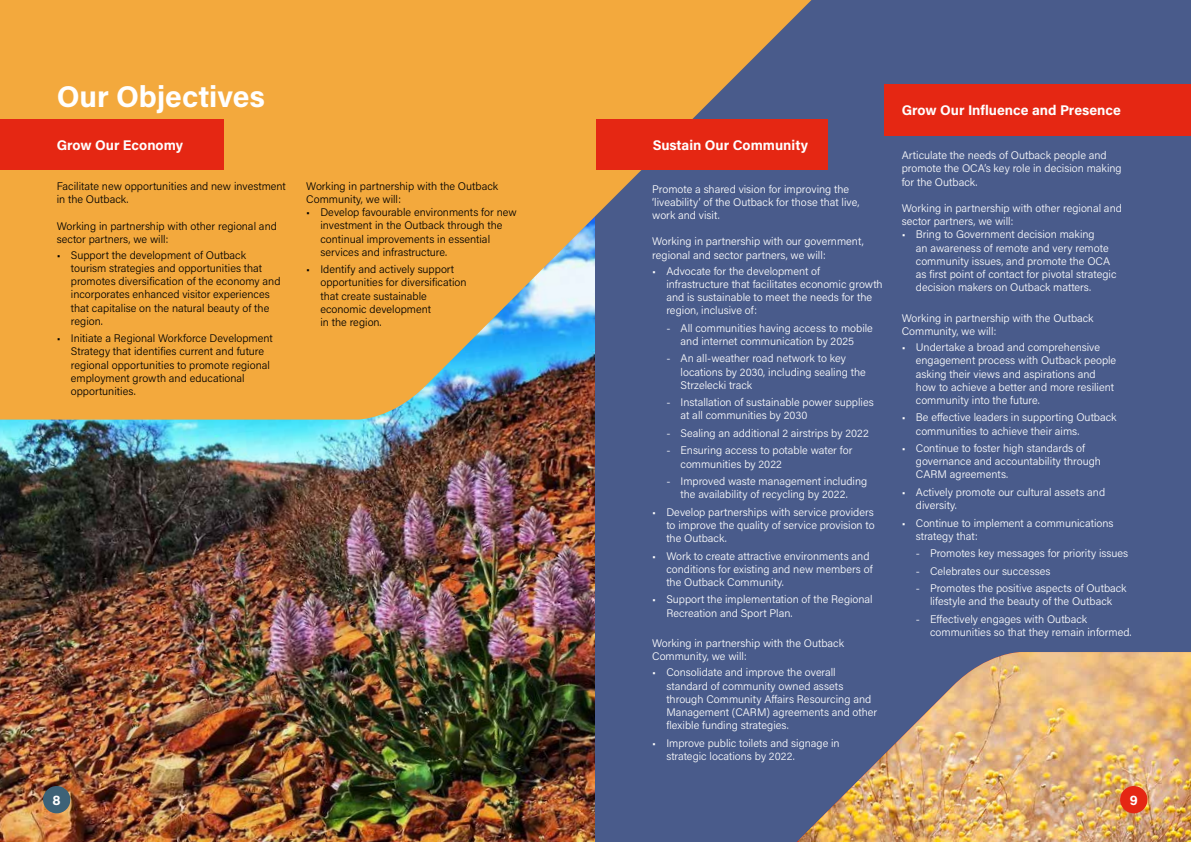
<style>
.page{position:relative;width:1191px;height:842px;background:#fff}
.page>*{position:absolute;margin:0;border:0;box-sizing:border-box;transform-origin:0 0}
.t1{font:700 30px "Acumin Pro";color:#fff}
.t2{font:700 14px "Acumin Pro";color:#fff}
.t3{font:300 11px/13.2px "Acumin Pro";color:#fff}
.t4{font:300 11px/13.2px "Acumin Pro";color:#000}
</style>
<div class="page">
<img style="left:0;top:420px;width:595px;height:422px">
<div style="left:595px;top:0;width:596px;height:842px;background:#495b8b"></div>
<svg style="left:0;top:0;width:812px;height:420px;fill:#f3a93d"></svg>
<div style="left:884px;top:85px;width:307px;height:51px;background:#e52713"></div>
<img style="left:798px;top:652px;width:393px;height:190px">
<div style="left:43px;top:786px;width:27px;height:27px;background:#3d6277;border-radius:50%"></div>
<div style="left:1120px;top:786px;width:27px;height:27px;background:#e52713;border-radius:50%"></div>
<div style="left:0;top:120px;width:223px;height:50px;background:#e52713"></div>
<div style="left:596px;top:119px;width:231px;height:51px;background:#e52713"></div>
<h1 class="t1" style="left:57px;top:75px;width:210px">Our Objectives</h1>
<p class="t2" style="left:57px;top:135px;width:128px">Grow Our Economy</p>
<p class="t2" style="left:652px;top:135px;width:157px">Sustain Our Community</p>
<p class="t4" style="left:57px;top:179px;width:231px">Facilitate new opportunities and new investment in the Outback.</p>
<p class="t4" style="left:57px;top:219px;width:222px">Working in partnership with other regional and sector partners, we will:</p>
<p class="t4" style="left:71px;top:248px;width:211px;text-indent:-14px">• Support the development of Outback tourism strategies and opportunities that promotes diversification of the economy and incorporates enhanced visitor experiences that capitalise on the natural beauty of the region.</p>
<p class="t4" style="left:71px;top:331px;width:203px;text-indent:-14px">• Initiate a Regional Workforce Development Strategy that identifies current and future regional opportunities to promote regional employment growth and educational opportunities.</p>
<p class="t4" style="left:306px;top:179px;width:193px">Working in partnership with the Outback<br>Community, we will:</p>
<p class="t4" style="left:320px;top:205px;width:198px;text-indent:-14px">• Develop favourable environments for new investment in the Outback through the continual improvements in essential services and infrastructure.</p>
<p class="t4" style="left:320px;top:262px;width:148px;text-indent:-14px">• Identify and actively support opportunities for diversification that create sustainable economic development<br>in the region.</p>
<p class="t3" style="left:652px;top:182px;width:209px">Promote a shared vision for improving the ‘liveability’ of the Outback for those that live, work and visit.</p>
<p class="t3" style="left:652px;top:234px;width:213px">Working in partnership with our government, regional and sector partners, we will:</p>
<p class="t3" style="left:666px;top:264px;width:218px;text-indent:-14px">• Advocate for the development of infrastructure that facilitates economic growth and is sustainable to meet the needs for the region, inclusive of:</p>
<p class="t3" style="left:666px;top:321px;width:208px;text-align:center">- All communities having access to mobile and internet communication by 2025</p>
<p class="t3" style="left:680px;top:351px;width:187px;text-indent:-14px">- An all-weather road network to key locations by 2030, including sealing the<br>Strzelecki track</p>
<p class="t3" style="left:680px;top:395px;width:195px;text-indent:-14px">- Installation of sustainable power supplies at all communities by 2030</p>
<p class="t3" style="left:666px;top:426px;width:204px">- Sealing an additional 2 airstrips by 2022</p>
<p class="t3" style="left:680px;top:443px;width:173px;text-indent:-14px">- Ensuring access to potable water for communities by 2022</p>
<p class="t3" style="left:666px;top:474px;width:202px;text-align:center">- Improved waste management including the availability of recycling by 2022.</p>
<p class="t3" style="left:666px;top:505px;width:210px;text-align:justify;text-indent:-14px">• Develop partnerships with service providers to improve the quality of service provision to the Outback.</p>
<p class="t3" style="left:666px;top:549px;width:208px;text-indent:-14px">• Work to create attractive environments and conditions for existing and new members of the Outback Community.</p>
<p class="t3" style="left:666px;top:592px;width:208px;text-indent:-14px">• Support the implementation of the Regional<br>Recreation and Sport Plan.</p>
<p class="t3" style="left:652px;top:636px;width:193px">Working in partnership with the Outback<br>Community, we will:</p>
<p class="t3" style="left:666px;top:666px;width:212px;text-indent:-14px">• Consolidate and improve the overall standard of community owned assets through Community Affairs Resourcing and Management (CARM) agreements and other flexible funding strategies.</p>
<p class="t3" style="left:666px;top:736px;width:175px;text-indent:-14px">• Improve public toilets and signage in strategic locations by 2022.</p>
<p class="t2" style="left:901px;top:101px;width:221px">Grow Our Influence and Presence</p>
<p class="t3" style="left:901px;top:148px;width:221px">Articulate the needs of Outback people and promote the OCA’s key role in decision making for the Outback.</p>
<p class="t3" style="left:901px;top:201px;width:222px">Working in partnership with other regional and sector partners, we will:</p>
<p class="t3" style="left:916px;top:228px;width:202px;text-indent:-14px">• Bring to Government decision making<br>an awareness of remote and very remote community issues, and promote the OCA as first point of contact for pivotal strategic decision makers on Outback matters.</p>
<p class="t3" style="left:901px;top:311px;width:193px">Working in partnership with the Outback<br>Community, we will:</p>
<p class="t3" style="left:916px;top:340px;width:202px;text-indent:-14px">• Undertake a broad and comprehensive engagement process with Outback people asking their views and aspirations and how to achieve a better and more resilient community into the future.</p>
<p class="t3" style="left:916px;top:410px;width:202px;text-indent:-14px">• Be effective leaders in supporting Outback communities to achieve their aims.</p>
<p class="t3" style="left:916px;top:441px;width:187px;text-indent:-14px">• Continue to foster high standards of governance and accountability through<br>CARM agreements.</p>
<p class="t3" style="left:916px;top:485px;width:191px;text-indent:-14px">• Actively promote our cultural assets and diversity.</p>
<p class="t3" style="left:916px;top:516px;width:199px;text-indent:-14px">• Continue to implement a communications strategy that:</p>
<p class="t3" style="left:916px;top:546px;width:214px">- Promotes key messages for priority issues</p>
<p class="t3" style="left:916px;top:564px;width:136px">- Celebrates our successes</p>
<p class="t3" style="left:916px;top:581px;width:212px;text-align:center">- Promotes the positive aspects of Outback lifestyle and the beauty of the Outback</p>
<p class="t3" style="left:930px;top:612px;width:203px;text-indent:-14px">- Effectively engages with Outback communities so that they remain informed.</p>
<p class="t2" style="left:53px;top:790px;width:10px">8</p>
<p class="t2" style="left:1129px;top:790px;width:10px">9</p>
</div>
